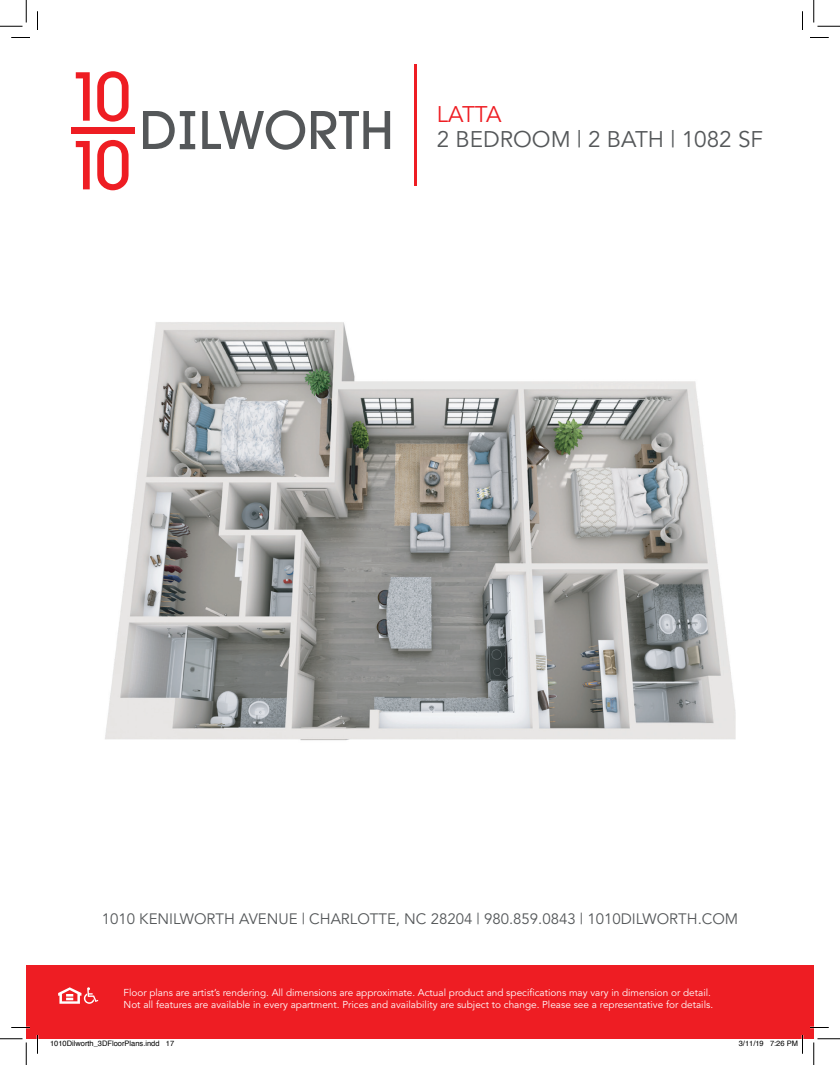
<style>
.page{position:relative;width:840px;height:1065px;background:#fff}
.page>*{position:absolute;margin:0;border:0;box-sizing:border-box;transform-origin:0 0}
.t1{font:22.5px "Avenir";color:#545759}
.t2{font:22.5px "Avenir";letter-spacing:-.035em;color:#ee1d23}
.t3{font:15px "Avenir";color:#545759}
.t4{font:10px/12.5px "Avenir";color:#fff}
.t5{font:7.5px "Helvetica";color:#000}
</style>
<div class="page">
<div style="left:26px;top:966px;width:788px;height:73px;background:#ee1d23"></div>
<svg style="left:76px;top:72px;width:14px;height:49px"></svg>
<svg style="left:97px;top:71px;width:32px;height:51px"></svg>
<svg style="left:76px;top:141px;width:14px;height:48px"></svg>
<svg style="left:97px;top:140px;width:32px;height:50px"></svg>
<div style="left:71px;top:127px;width:63px;height:7px;background:#ee1d23"></div>
<svg style="left:143px;top:111px;width:52px;height:38px"></svg>
<svg style="left:202px;top:110px;width:103px;height:40px"></svg>
<svg style="left:311px;top:111px;width:79px;height:38px"></svg>
<hr style="left:414px;top:64px;width:3px;height:122px;background:#ee1d23">
<svg style="left:58px;top:987px;width:40px;height:17px"></svg>
<img style="left:105px;top:322px;width:631px;height:419px">
<svg style="left:11px;top:37px;width:19px;height:1px"></svg>
<svg style="left:810px;top:37px;width:19px;height:1px"></svg>
<svg style="left:11px;top:1027px;width:19px;height:1px"></svg>
<svg style="left:810px;top:1027px;width:19px;height:1px"></svg>
<svg style="left:37px;top:11px;width:1px;height:19px"></svg>
<svg style="left:37px;top:1035px;width:1px;height:19px"></svg>
<svg style="left:802px;top:11px;width:1px;height:19px"></svg>
<svg style="left:0;top:0;width:27px;height:27px"></svg>
<svg style="left:0;top:1039px;width:27px;height:26px"></svg>
<svg style="left:814px;top:0;width:26px;height:27px"></svg>
<svg style="left:814px;top:1039px;width:26px;height:26px"></svg>
<svg style="left:801px;top:1035px;width:2px;height:19px"></svg>
<h1 class="t2" style="left:437px;top:101px;width:66px">LATTA</h1>
<h1 class="t1" style="left:437px;top:126px;width:328px">2 BEDROOM | 2 BATH | 1082 SF</h1>
<h2 class="t3" style="left:102px;top:910px;width:638px">1010 KENILWORTH AVENUE | CHARLOTTE, NC 28204 | 980.859.0843 | 1010DILWORTH.COM</h2>
<p class="t4" style="left:124px;top:986px;width:591px">Floor plans are artist’s rendering. All dimensions are approximate. Actual product and specifications may vary in dimension or detail.<br>Not all features are available in every apartment. Prices and availability are subject to change. Please see a representative for details.</p>
<p class="t5" style="left:50px;top:1040px;width:126px">1010Dilworth_3DFloorPlans.indd 17</p>
<p class="t5" style="left:739px;top:1040px;width:61px">3/11/19 7:26 PM</p>
</div>
